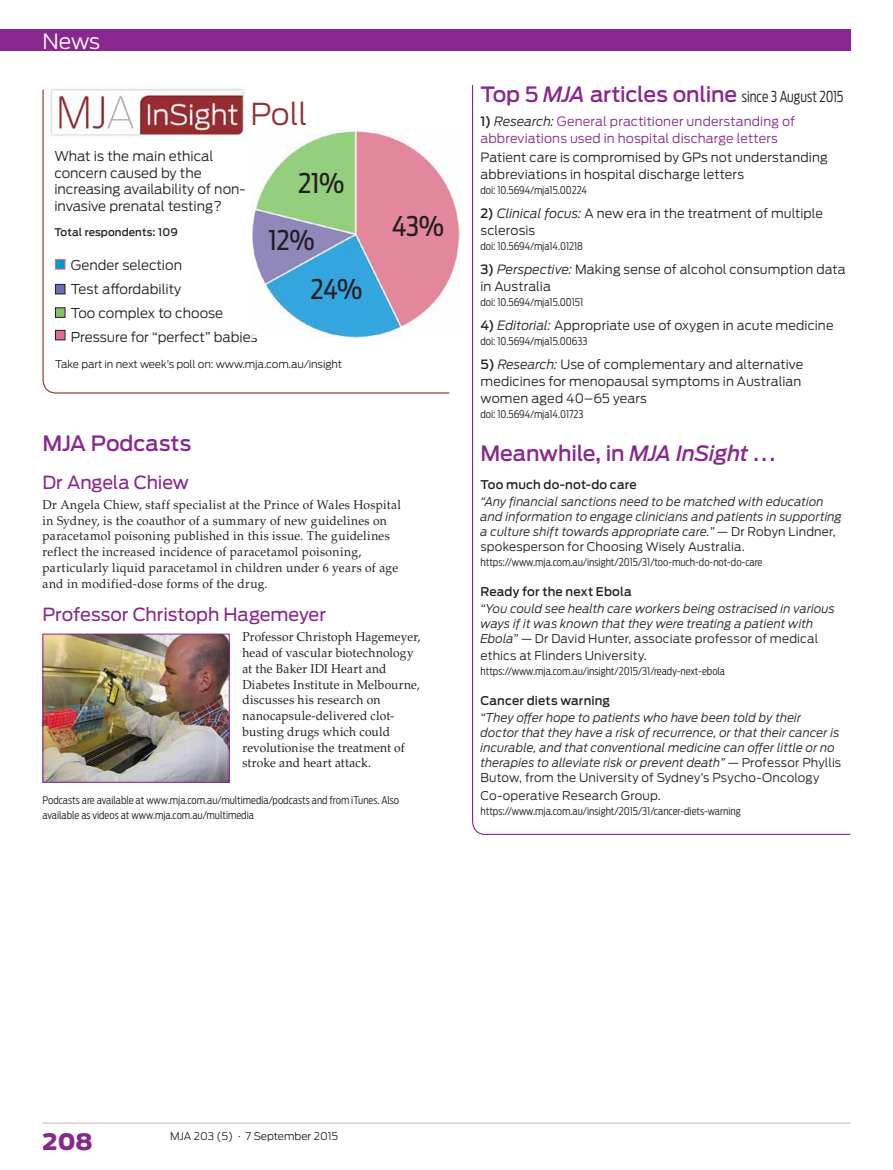
<style>
.page{position:relative;width:893px;height:1170px;background:#fff}
.page>*{position:absolute;margin:0;border:0;box-sizing:border-box;transform-origin:0 0}
.t1{font:300 30px "Antenna";color:#962f33}
.t2{font:27px "Antenna Cond";letter-spacing:-.025em;color:#231f20}
.t3{font:900 22.5px "Antenna";color:#8a278e}
.t4{font:500 21px "Antenna";letter-spacing:-.01em;color:#8a278e}
.t5{font:300 21px "Antenna";color:#fff}
.t6{font:18px "Antenna";letter-spacing:-.005em;color:#8a278e}
.t7{font:300 13.5px/16.5px "Antenna";color:#231f20}
.t8{font:12.75px/15.8px "Palatino LT Std";letter-spacing:.025em;color:#231f20;scale:.94 1}
.t9{font:300 12.75px/17.2px "Antenna";letter-spacing:.01em;color:#231f20}
.t10{font:300 12.75px/17.2px "Antenna";letter-spacing:.01em;color:#8a278e}
.t11{font:italic 300 12px/15px "Antenna";letter-spacing:.005em;color:#231f20}
.t12{font:500 12px "Antenna";letter-spacing:.015em;color:#231f20}
.t13{font:300 12px "Antenna";letter-spacing:.01em;color:#231f20}
.t14{font:300 10.5px/15px "Antenna Cond";color:#231f20}
.t15{font:300 10.5px "Antenna";letter-spacing:-.01em;color:#231f20}
.t16{font:500 10.5px "Antenna";letter-spacing:.01em;color:#231f20}
.s1{font-style:italic}
.s2{font-family:"Antenna Cond";font-weight:300;font-size:15px;color:#231f20}
.s3{font-weight:500;color:#231f20}
.s4{font-style:italic;color:#231f20}
.s5{font-weight:500}
.s6{font-style:normal}
</style>
<div class="page">
<hr style="left:43px;top:1122px;width:807px;height:1px;background:#d1d2d4">
<div style="left:0;top:30px;width:850px;height:21px;background:#8a278e"></div>
<svg style="left:472px;top:85px;width:379px;height:750px"></svg>
<svg style="left:42px;top:89px;width:408px;height:305px"></svg>
<img style="left:252px;top:130px;width:207px;height:207px">
<img style="left:49px;top:88px;width:198px;height:51px">
<div style="left:55px;top:330px;width:10px;height:10px;background:#de6b88"></div>
<div style="left:55px;top:330px;width:10px;height:10px;border:1px solid #231f20"></div>
<div style="left:55px;top:259px;width:10px;height:10px;background:#09c;border:1px solid #de6b88"></div>
<div style="left:55px;top:284px;width:10px;height:10px;background:#636fb5"></div>
<div style="left:55px;top:284px;width:10px;height:10px;border:1px solid #231f20"></div>
<div style="left:55px;top:308px;width:10px;height:9px;background:#7fc565"></div>
<div style="left:55px;top:307px;width:10px;height:10px;border:1px solid #231f20"></div>
<img style="left:45px;top:635px;width:183px;height:145px">
<div style="left:43px;top:633px;width:187px;height:149px;border:1px solid #8a278e"></div>
<h3 class="t5" style="left:43px;top:29px;width:59px">News</h3>
<h1 class="t1" style="left:251px;top:96px;width:58px">Poll</h1>
<p class="t7" style="left:54px;top:148px;width:193px">What is the main ethical concern caused by the increasing availability of non&shy;invasive prenatal testing?</p>
<p class="t16" style="left:54px;top:226px;width:125px">Total respondents: 109</p>
<p class="t7" style="left:71px;top:253px;width:188px;line-height:24px">Gender selection<br>Test affordability<br>Too complex to choose<br>Pressure for “perfect” babies</p>
<p class="t15" style="left:55px;top:358px;width:288px">Take part in next week’s poll on: www.mja.com.au/insight</p>
<h2 class="t2" style="left:298px;top:167px;width:48px">21%</h2>
<h2 class="t2" style="left:269px;top:224px;width:48px">12%</h2>
<h2 class="t2" style="left:311px;top:273px;width:53px">24%</h2>
<h2 class="t2" style="left:392px;top:211px;width:54px">43%</h2>
<h3 class="t4" style="left:43px;top:430px;width:150px">MJA Podcasts</h3>
<h3 class="t6" style="left:43px;top:471px;width:148px">Dr Angela Chiew</h3>
<p class="t8" style="left:43px;top:497px;width:383px">Dr Angela Chiew, staff specialist at the Prince of Wales Hospital in Sydney, is the coauthor of a summary of new guidelines on paracetamol poisoning published in this issue. The guidelines reflect the increased incidence of paracetamol poisoning, particularly liquid paracetamol in children under 6 years of age and in modified-dose forms of the drug.</p>
<h3 class="t6" style="left:43px;top:604px;width:285px">Professor Christoph Hagemeyer</h3>
<p class="t8" style="left:242px;top:629px;width:191px">Professor Christoph Hagemeyer, head of vascular biotechnology at the Baker IDI Heart and<br>Diabetes Institute in Melbourne, discusses his research on nanocapsule-delivered clot&shy;busting drugs which could revolutionise the treatment of stroke and heart attack.</p>
<p class="t14" style="left:43px;top:792px;width:358px">Podcasts are available at www.mja.com.au/multimedia/podcasts and from iTunes. Also available as videos at www.mja.com.au/multimedia</p>
<h3 class="t4" style="left:480px;top:82px;width:365px">Top 5 <span class="s1">MJA</span> articles online <span class="s2">since 3 August 2015</span></h3>
<p class="t10" style="left:480px;top:112px;width:316px"><span class="s3">1)</span> <span class="s4">Research:</span> General practitioner understanding of abbreviations used in hospital discharge letters</p>
<p class="t9" style="left:480px;top:149px;width:349px">Patient care is compromised by GPs not understanding abbreviations in hospital discharge letters</p>
<p class="t14" style="left:480px;top:183px;width:108px">doi: 10.5694/mja15.00224</p>
<p class="t9" style="left:480px;top:205px;width:344px"><span class="s5">2)</span> <span class="s1">Clinical focus:</span> A new era in the treatment of multiple sclerosis</p>
<p class="t14" style="left:480px;top:239px;width:104px">doi: 10.5694/mja14.01218</p>
<p class="t9" style="left:480px;top:261px;width:367px"><span class="s5">3)</span> <span class="s1">Perspective:</span> Making sense of alcohol consumption data in Australia</p>
<p class="t14" style="left:480px;top:295px;width:104px">doi: 10.5694/mja15.00151</p>
<p class="t9" style="left:480px;top:317px;width:355px"><span class="s5">4)</span> <span class="s1">Editorial:</span> Appropriate use of oxygen in acute medicine</p>
<p class="t14" style="left:480px;top:333px;width:108px">doi: 10.5694/mja15.00633</p>
<p class="t9" style="left:480px;top:355px;width:324px"><span class="s5">5)</span> <span class="s1">Research:</span> Use of complementary and alternative medicines for menopausal symptoms in Australian women aged 40–65 years</p>
<p class="t14" style="left:480px;top:407px;width:104px">doi: 10.5694/mja14.01723</p>
<h3 class="t4" style="left:480px;top:441px;width:296px">Meanwhile, in <span class="s1">MJA InSight</span> ...</h3>
<p class="t12" style="left:480px;top:477px;width:158px">Too much do-not-do care</p>
<p class="t11" style="left:480px;top:494px;width:363px">“Any financial sanctions need to be matched with education and information to engage clinicians and patients in supporting a culture shift towards appropriate care.” <span class="s6">— Dr Robyn Lindner, spokesperson for Choosing Wisely Australia.</span></p>
<p class="t14" style="left:480px;top:554px;width:283px">https://www.mja.com.au/insight/2015/31/too-much-do-not-do-care</p>
<p class="t12" style="left:480px;top:584px;width:153px">Ready for the next Ebola</p>
<p class="t11" style="left:480px;top:601px;width:356px">“You could see health care workers being ostracised in various ways if it was known that they were treating a patient with<br>Ebola” <span class="s6">— Dr David Hunter, associate professor of medical</span></p>
<p class="t13" style="left:480px;top:648px;width:168px">ethics at Flinders University.</p>
<p class="t14" style="left:480px;top:664px;width:246px">https://www.mja.com.au/insight/2015/31/ready-next-ebola</p>
<p class="t12" style="left:480px;top:693px;width:131px">Cancer diets warning</p>
<p class="t11" style="left:480px;top:710px;width:362px">“They offer hope to patients who have been told by their doctor that they have a risk of recurrence, or that their cancer is incurable, and that conventional medicine can offer little or no therapies to alleviate risk or prevent death” <span class="s6">— Professor Phyllis Butow, from the University of Sydney’s Psycho-Oncology</span></p>
<p class="t13" style="left:480px;top:788px;width:182px">Co-operative Research Group.</p>
<p class="t14" style="left:480px;top:803px;width:262px">https://www.mja.com.au/insight/2015/31/cancer-diets-warning</p>
<h3 class="t3" style="left:43px;top:1127px;width:52px">208</h3>
<p class="t15" style="left:170px;top:1129px;width:170px">MJA 203 (5) · 7 September 2015</p>
</div>
